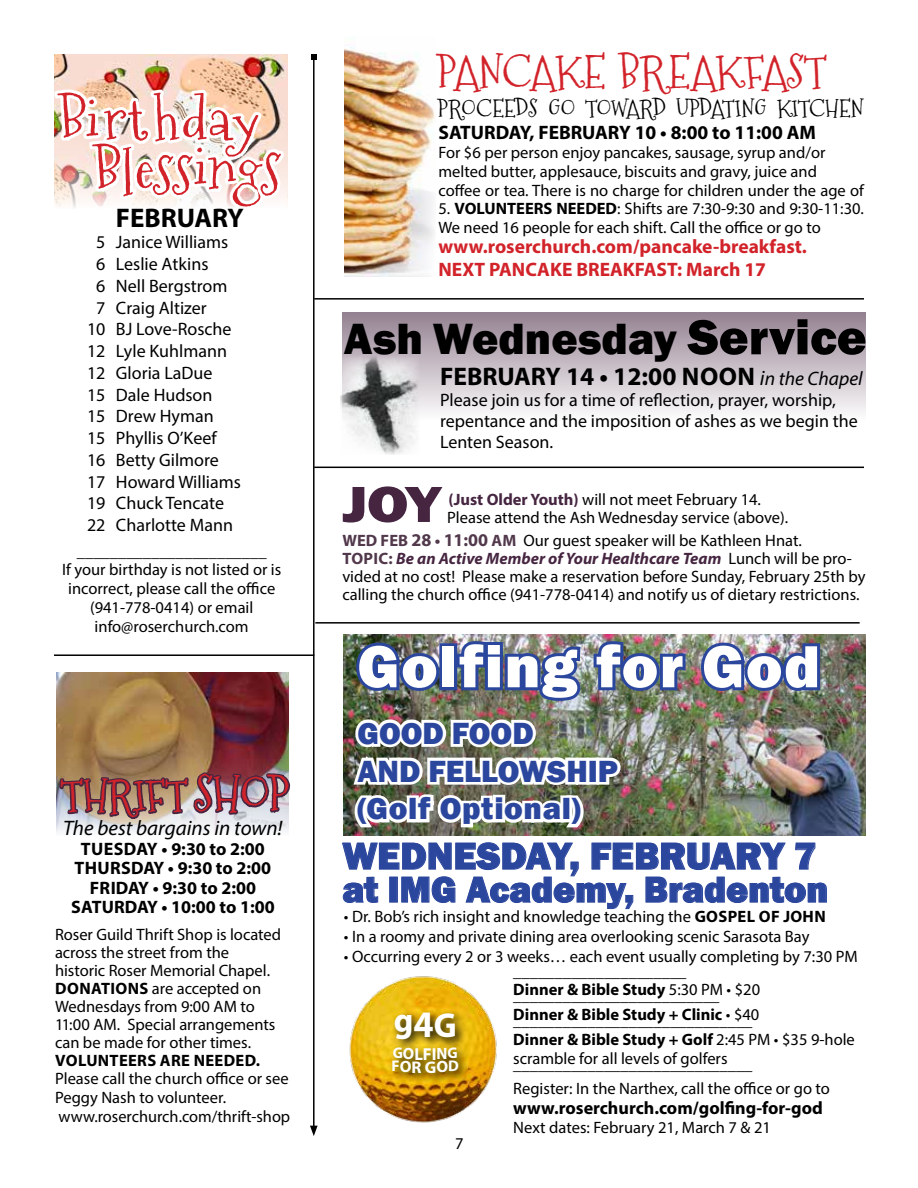
<style>
.page{position:relative;width:918px;height:1188px;background:#fff}
.page>*{position:absolute;margin:0;border:0;box-sizing:border-box;transform-origin:0 0}
.t1{font:800 61.5px "Franklin Gothic";letter-spacing:.025em;color:#fff}
.t2{font:55.5px/48px "Sugarplum";color:#d2232a;scale:1.09 1}
.t3{font:800 52.5px "Franklin Gothic";color:#462541;scale:1.15 1}
.t4{font:800 45px "Franklin Gothic";color:#000}
.t5{font:45px "Sugarplum";letter-spacing:.035em;color:#d2232a}
.t6{font:43.5px "Sugarplum";letter-spacing:.03em;color:#d2232a}
.t7{font:800 39px "Franklin Gothic";letter-spacing:-.005em;color:#2b469d}
.t8{font:800 37.5px "Franklin Gothic";color:#2b469d}
.t9{font:700 34.8px "Myriad Pro";color:#fff}
.t10{font:800 31.5px/37.8px "Franklin Gothic";color:#2b469d}
.t11{font:700 27px "Myriad Pro";color:#000}
.t12{font:700 25.5px "Myriad Pro";color:#000}
.t13{font:24px "Sugarplum";letter-spacing:.01em;color:#000}
.t14{font:italic 21px "Myriad Pro";color:#000}
.t15{font:700 19.5px/23.4px "Myriad Pro";color:#d2232a}
.t16{font:700 19.5px "Myriad Pro";color:#000}
.t17{font:18px/21px "Myriad Pro";color:#000}
.t18{font:700 18px/19.5px "Myriad Pro";color:#000;text-align:center}
.t19{font:700 17.4px "Myriad Pro";color:#fff}
.t20{font:16.5px/18.8px "Myriad Pro";color:#000}
.t21{font:700 16.5px "Myriad Pro";letter-spacing:.01em;color:#000}
.t22{font:700 15.45px "Myriad Pro";color:#fff}
.s1{font-size:60px}
.s2{font-size:48px}
.s3{font-weight:700}
.s4{font-size:51px}
.s5{font-weight:400;font-style:italic;font-size:21px}
.s6{font-weight:400;font-style:italic;font-size:19.5px}
.s7{font-weight:700;color:#462541}
.s8{font-weight:700;color:#51384b}
.s9{font-weight:700;font-size:18px;color:#51384b}
.s10{font-weight:700;font-style:italic;color:#462541}
.s11{font-weight:400}
.s12{font-size:37.5px}
.s13{font-size:15.45px}
.s14{font-size:16.35px}
.s15{font-size:16.95px}
</style>
<div class="page">
<hr style="left:313px;top:57px;width:2px;height:1071px;background:#000">
<svg style="left:311px;top:54px;width:6px;height:6px"></svg>
<svg style="left:310px;top:1126px;width:8px;height:10px"></svg>
<hr style="left:54px;top:654px;width:260px;height:2px;background:#000">
<img style="left:54px;top:54px;width:233px;height:154px">
<img style="left:56px;top:673px;width:232px;height:160px">
<img style="left:58px;top:729px;width:233px;height:105px">
<hr style="left:315px;top:622px;width:545px;height:2px;background:#000">
<img style="left:343px;top:634px;width:522px;height:201px">
<svg style="left:342px;top:842px;width:485px;height:67px"></svg>
<img style="left:349px;top:976px;width:148px;height:147px">
<svg style="left:388px;top:1008px;width:82px;height:77px;background:#b7910e"></svg>
<img style="left:697px;top:638px;width:126px;height:57px">
<img style="left:349px;top:638px;width:340px;height:195px">
<hr style="left:314px;top:298px;width:550px;height:2px;background:#000">
<div style="left:342px;top:312px;width:524px;height:108px;background:linear-gradient(to bottom,#938090,#fcfbfc)"></div>
<img style="left:340px;top:356px;width:80px;height:98px">
<img style="left:345px;top:47px;width:90px;height:230px">
<hr style="left:314px;top:467px;width:550px;height:1px;background:#000">
<h2 class="t2" style="left:95px;top:100px;width:174px;text-indent:-35px">Birthday<br>Blessing<span class="s1">s</span></h2>
<h3 class="t11" style="left:116px;top:200px;width:129px">FEBRUARY</h3>
<p class="t17" style="left:96px;top:232px;width:134px">5 Janice Williams</p>
<p class="t17" style="left:96px;top:253px;width:114px">6 Leslie Atkins</p>
<p class="t17" style="left:96px;top:275px;width:133px">6 Nell Bergstrom</p>
<p class="t17" style="left:96px;top:297px;width:112px">7 Craig Altizer</p>
<p class="t17" style="left:87px;top:319px;width:146px">10 BJ Love-Rosche</p>
<p class="t17" style="left:87px;top:340px;width:142px">12 Lyle Kuhlmann</p>
<p class="t17" style="left:87px;top:362px;width:127px">12 Gloria LaDue</p>
<p class="t17" style="left:87px;top:384px;width:127px">15 Dale Hudson</p>
<p class="t17" style="left:87px;top:406px;width:128px">15 Drew Hyman</p>
<p class="t17" style="left:87px;top:427px;width:131px">15 Phyllis O’Keef</p>
<p class="t17" style="left:87px;top:449px;width:133px">16 Betty Gilmore</p>
<p class="t17" style="left:87px;top:471px;width:156px">17 Howard Williams</p>
<p class="t17" style="left:87px;top:493px;width:139px">19 Chuck Tencate</p>
<p class="t17" style="left:87px;top:514px;width:148px">22 Charlotte Mann</p>
<p class="t20" style="left:62px;top:541px;width:221px;text-align:center">_______________________<br>If your birthday is not listed or is incorrect, please call the office (941-778-0414) or email info@roserchurch.com</p>
<h3 class="t6" style="left:63px;top:766px;width:229px">THRIFT <span class="s2">SHOP</span></h3>
<p class="t14" style="left:63px;top:815px;width:221px">The best bargains in town!</p>
<p class="t18" style="left:71px;top:838px;width:205px">TUESDAY • 9:30 to 2:00<br>THURSDAY • 9:30 to 2:00<br>FRIDAY • 9:30 to 2:00<br>SATURDAY • 10:00 to 1:00</p>
<p class="t20" style="left:55px;top:926px;width:228px;line-height:18px">Roser Guild Thrift Shop is located across the street from the historic Roser Memorial Chapel.<br><span class="s3">DONATIONS</span> are accepted on<br>Wednesdays from 9:00 AM to<br>11:00 AM. Special arrangements can be made for other times.</p>
<p class="t21" style="left:55px;top:1050px;width:206px">VOLUNTEERS ARE NEEDED.</p>
<p class="t20" style="left:55px;top:1069px;width:237px">Please call the church office or see<br>Peggy Nash to volunteer. www.roserchurch.com/thrift-shop</p>
<h3 class="t5" style="left:438px;top:42px;width:390px">PANCAKE BREAKFAST</h3>
<h3 class="t13" style="left:438px;top:92px;width:427px">PROCEEDS GO TOWARD UPDATING KITCHEN</h3>
<p class="t16" style="left:438px;top:120px;width:379px">SATURDAY, FEBRUARY 10 • 8:00 to 11:00 AM</p>
<p class="t20" style="left:438px;top:143px;width:427px">For $6 per person enjoy pancakes, sausage, syrup and/or melted butter, applesauce, biscuits and gravy, juice and<br>coffee or tea. There is no charge for children under the age of</p>
<p class="t20" style="left:438px;top:199px;width:427px">5. <span class="s3">VOLUNTEERS NEEDED</span>: Shifts are 7:30-9:30 and 9:30-11:30.<br>We need 16 people for each shift. Call the office or go to</p>
<p class="t15" style="left:438px;top:234px;width:370px">www.roserchurch.com/pancake-breakfast.<br>NEXT PANCAKE BREAKFAST: March 17</p>
<h3 class="t4" style="left:344px;top:310px;width:524px">Ash Wednesday <span class="s4">Service</span></h3>
<h3 class="t12" style="left:440px;top:360px;width:424px">FEBRUARY 14 • 12:00 NOON <span class="s5">i</span><span class="s6">n the Chapel</span></h3>
<p class="t17" style="left:440px;top:389px;width:419px">Please join us for a time of reflection, prayer, worship, repentance and the imposition of ashes as we begin the<br>Lenten Season.</p>
<h3 class="t3" style="left:342px;top:470px;width:87px">JOY</h3>
<p class="t20" style="left:447px;top:491px;width:342px;line-height:18px"><span class="s7">(Just Older Youth)</span> will not meet February 14.<br>Please attend the Ash Wednesday service (above).</p>
<p class="t20" style="left:342px;top:531px;width:525px;line-height:18px"><span class="s8">WED FEB</span> <span class="s9">28</span> <span class="s8">•</span> <span class="s9">11:00</span> <span class="s8">AM</span> Our guest speaker will be Kathleen Hnat.<br><span class="s8">TOPIC:</span> <span class="s10">Be an Active Member of Your Healthcare Team</span> Lunch will be pro&shy;vided at no cost! Please make a reservation before Sunday, February 25th by calling the church office (941-778-0414) and notify us of dietary restrictions.</p>
<h1 class="t1" style="left:357px;top:627px;width:464px">Golfing for God</h1>
<h3 class="t10" style="left:357px;top:714px;width:262px">GOOD FOOD<br>AND FELLOWSHIP (Golf Optional)</h3>
<h3 class="t7" style="left:342px;top:831px;width:476px">WEDNESDAY, FEBRUARY 7</h3>
<h3 class="t8" style="left:342px;top:865px;width:487px">at IMG Academy, Bradenton</h3>
<p class="t20" style="left:344px;top:907px;width:483px">• Dr. Bob’s rich insight and knowledge teaching the <span class="s3">GOSPEL OF JOHN</span></p>
<p class="t20" style="left:344px;top:927px;width:467px">• In a roomy and private dining area overlooking scenic Sarasota Bay</p>
<p class="t20" style="left:344px;top:948px;width:515px;line-height:15px;text-align:center">• Occurring every 2 or 3 weeks… each event usually completing by 7:30 PM _____________________</p>
<p class="t21" style="left:513px;top:979px;width:248px">Dinner &amp; Bible Study <span class="s11">5:30 PM • $20</span></p>
<p class="t20" style="left:513px;top:986px;width:248px">_________________________<br><span class="s3">Dinner &amp; Bible Study + Clinic</span> • $40</p>
<p class="t20" style="left:513px;top:1011px;width:343px">_____________________________<br><span class="s3">Dinner &amp; Bible Study + Golf</span> 2:45 PM • $35 9-hole scramble for all levels of golfers</p>
<p class="t20" style="left:513px;top:1051px;width:318px;line-height:24.8px">_____________________________<br>Register: In the Narthex, call the office or go to</p>
<p class="t18" style="left:513px;top:1097px;width:311px">www.roserchurch.com/golfing-for-god</p>
<p class="t20" style="left:513px;top:1117px;width:259px">Next dates: February 21, March 7 &amp; 21</p>
<h3 class="t9" style="left:394px;top:1000px;width:64px">g<span class="s12">4</span>G</h3>
<p class="t19" style="left:393px;top:1043px;width:67px"><span class="s13">G</span><span class="s14">O</span>LFI<span class="s14">N</span><span class="s13">G</span></p>
<p class="t22" style="left:392px;top:1056px;width:69px">F<span class="s14">O</span><span class="s15">R G</span><span class="s14">O</span>D</p>
<p class="t20" style="left:455px;top:1133px;width:10px">7</p>
</div>
